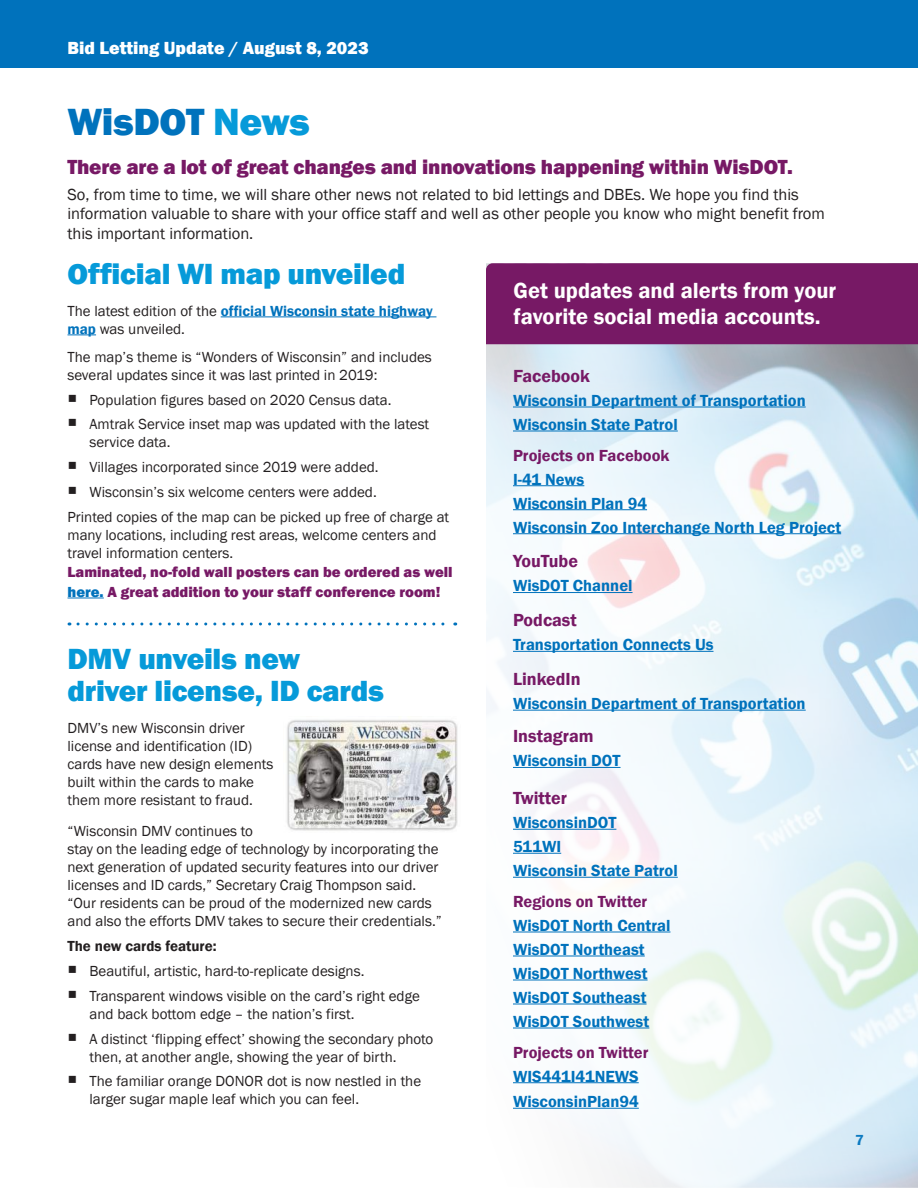
<style>
.page{position:relative;width:918px;height:1188px;background:#fff}
.page>*{position:absolute;margin:0;border:0;box-sizing:border-box;transform-origin:0 0}
.t1{font:800 39px "Franklin Gothic";letter-spacing:-.015em;color:#0072bc}
.t2{font:800 30px/32.4px "Franklin Gothic";letter-spacing:-.01em;color:#069ad9}
.t3{font:600 22.5px/25.5px "Franklin Gothic";color:#fff}
.t4{font:800 21px "Franklin Gothic";letter-spacing:-.01em;color:#771965}
.t5{font:600 18px "Franklin Gothic";color:#771965}
.t6{font:800 18px "Franklin Gothic";color:#fff}
.t7{font:600 16.5px/24px "Franklin Gothic";color:#0072bc}
.t8{font:16.5px/19.5px "Franklin Gothic";color:#231f20}
.t9{font:600 16.5px/24px "Franklin Gothic";color:#771965}
.t10{font:15px/18px "Franklin Gothic";color:#231f20}
.t11{font:800 15px/19.5px "Franklin Gothic";color:#771965}
.t12{font:600 15px "Franklin Gothic";color:#231f20}
.t13{font:600 15px "Franklin Gothic";color:#0072bc}
.s1{color:#069ad9}
.s2{font-weight:600;color:#0072bc}
.s3{color:#0072bc}
.s4{color:#771965}
</style>
<div class="page">
<hr style="left:221px;top:317px;width:215px;height:1px;background:#0072bc">
<svg style="left:68px;top:335px;width:28px;height:1px"></svg>
<hr style="left:68px;top:598px;width:36px;height:1px;background:#0072bc">
<div style="left:0;top:0;width:918px;height:68px;background:#0072bc"></div>
<img style="left:486px;top:344px;width:432px;height:844px">
<div style="left:486px;top:263px;width:432px;height:81px;background:#771965"></div>
<div style="left:489px;top:768px;width:212px;height:365px;background:#fff"></div>
<hr style="left:513px;top:829px;width:103px;height:1px;background:#0072bc">
<hr style="left:513px;top:853px;width:48px;height:1px;background:#0072bc">
<hr style="left:513px;top:877px;width:165px;height:1px;background:#0072bc">
<hr style="left:513px;top:932px;width:157px;height:1px;background:#0072bc">
<hr style="left:513px;top:956px;width:132px;height:1px;background:#0072bc">
<hr style="left:513px;top:980px;width:135px;height:1px;background:#0072bc">
<hr style="left:513px;top:1004px;width:134px;height:1px;background:#0072bc">
<hr style="left:513px;top:1028px;width:136px;height:1px;background:#0072bc">
<hr style="left:513px;top:1082px;width:126px;height:1px;background:#0072bc">
<hr style="left:513px;top:1108px;width:126px;height:1px;background:#0072bc">
<div style="left:489px;top:346px;width:375px;height:447px;background:#fff;opacity:.75"></div>
<hr style="left:513px;top:407px;width:293px;height:1px;background:#0072bc">
<hr style="left:513px;top:431px;width:165px;height:1px;background:#0072bc">
<hr style="left:513px;top:485px;width:71px;height:1px;background:#0072bc">
<hr style="left:513px;top:509px;width:134px;height:1px;background:#0072bc">
<hr style="left:513px;top:533px;width:328px;height:1px;background:#0072bc">
<hr style="left:513px;top:592px;width:120px;height:1px;background:#0072bc">
<hr style="left:513px;top:651px;width:201px;height:1px;background:#0072bc">
<hr style="left:513px;top:710px;width:293px;height:1px;background:#0072bc">
<hr style="left:513px;top:767px;width:108px;height:1px;background:#0072bc">
<img style="left:287px;top:719px;width:171px;height:112px">
<svg style="left:78px;top:622px;width:378px;height:4px"></svg>
<p class="t6" style="left:68px;top:36px;width:303px">Bid Letting Update / August 8, 2023</p>
<h1 class="t1" style="left:68px;top:97px;width:244px">WisDOT <span class="s1">News</span></h1>
<h2 class="t4" style="left:68px;top:154px;width:727px">There are a lot of great changes and innovations happening within WisDOT.</h2>
<p class="t8" style="left:68px;top:185px;width:759px">So, from time to time, we will share other news not related to bid lettings and DBEs. We hope you find this information valuable to share with your office staff and well as other people you know who might benefit from this important information.</p>
<h1 class="t2" style="left:68px;top:258px;width:339px">Official WI map unveiled</h1>
<p class="t10" style="left:68px;top:302px;width:367px">The latest edition of the <span class="s2">official Wisconsin state highway map</span> was unveiled.</p>
<p class="t10" style="left:68px;top:348px;width:366px">The map’s theme is “Wonders of Wisconsin” and includes several updates since it was last printed in 2019:</p>
<p class="t10" style="left:68px;top:391px;width:326px">○ Population figures based on 2020 Census data.</p>
<p class="t10" style="left:89px;top:416px;width:341px;text-indent:-22px">○ Amtrak Service inset map was updated with the latest service data.</p>
<p class="t10" style="left:68px;top:459px;width:313px">○ Villages incorporated since 2019 were added.</p>
<p class="t10" style="left:68px;top:483px;width:311px">○ Wisconsin’s six welcome centers were added.</p>
<p class="t10" style="left:68px;top:508px;width:383px">Printed copies of the map can be picked up free of charge at many locations, including rest areas, welcome centers and travel information centers.</p>
<p class="t11" style="left:68px;top:563px;width:387px">Laminated, no-fold wall posters can be ordered as well <span class="s3">here.</span> A great addition to your staff conference room!</p>
<h1 class="t2" style="left:68px;top:643px;width:318px">DMV unveils new driver license, ID cards</h1>
<p class="t10" style="left:68px;top:719px;width:207px">DMV’s new Wisconsin driver license and identification (ID) cards have new design elements built within the cards to make them more resistant to fraud.</p>
<p class="t10" style="left:68px;top:823px;width:376px">“Wisconsin DMV continues to<br>stay on the leading edge of technology by incorporating the next generation of updated security features into our driver licenses and ID cards,” Secretary Craig Thompson said. “Our residents can be proud of the modernized new cards and also the efforts DMV takes to secure their credentials.”</p>
<p class="t12" style="left:68px;top:937px;width:151px">The new cards feature:</p>
<p class="t10" style="left:68px;top:962px;width:298px">○ Beautiful, artistic, hard-to-replicate designs.</p>
<p class="t10" style="left:89px;top:987px;width:332px;text-indent:-22px">○ Transparent windows visible on the card’s right edge and back bottom edge – the nation’s first.</p>
<p class="t10" style="left:89px;top:1030px;width:345px;text-indent:-22px">○ A distinct ‘flipping effect’ showing the secondary photo then, at another angle, showing the year of birth.</p>
<p class="t10" style="left:89px;top:1073px;width:333px;text-indent:-22px">○ The familiar orange DONOR dot is now nestled in the larger sugar maple leaf which you can feel.</p>
<p class="t3" style="left:514px;top:278px;width:324px">Get updates and alerts from your favorite social media accounts.</p>
<p class="t5" style="left:513px;top:365px;width:78px">Facebook</p>
<p class="t7" style="left:513px;top:388px;width:294px">Wisconsin Department of Transportation<br>Wisconsin State Patrol</p>
<p class="t7" style="left:513px;top:443px;width:330px"><span class="s4">Projects on Facebook<br></span>I-41 News<br>Wisconsin Plan 94<br>Wisconsin Zoo Interchange North Leg Project</p>
<p class="t5" style="left:513px;top:550px;width:67px">YouTube</p>
<p class="t7" style="left:513px;top:574px;width:121px">WisDOT Channel</p>
<p class="t5" style="left:513px;top:609px;width:65px">Podcast</p>
<p class="t7" style="left:513px;top:633px;width:202px">Transportation Connects Us</p>
<p class="t5" style="left:513px;top:668px;width:69px">LinkedIn</p>
<p class="t7" style="left:513px;top:692px;width:294px">Wisconsin Department of Transportation</p>
<p class="t5" style="left:513px;top:725px;width:82px">Instagram</p>
<p class="t7" style="left:513px;top:749px;width:109px">Wisconsin DOT</p>
<p class="t5" style="left:513px;top:787px;width:56px">Twitter</p>
<p class="t7" style="left:513px;top:811px;width:166px">WisconsinDOT<br>511WI<br>Wisconsin State Patrol</p>
<p class="t7" style="left:513px;top:889px;width:159px"><span class="s4">Regions on Twitter<br></span>WisDOT North Central<br>WisDOT Northeast<br>WisDOT Northwest<br>WisDOT Southeast<br>WisDOT Southwest</p>
<p class="t9" style="left:513px;top:1040px;width:137px">Projects on Twitter<br><span class="s3">WIS441I41NEWS</span></p>
<p class="t7" style="left:513px;top:1090px;width:127px">WisconsinPlan94</p>
<p class="t13" style="left:855px;top:1130px;width:10px">7</p>
</div>
